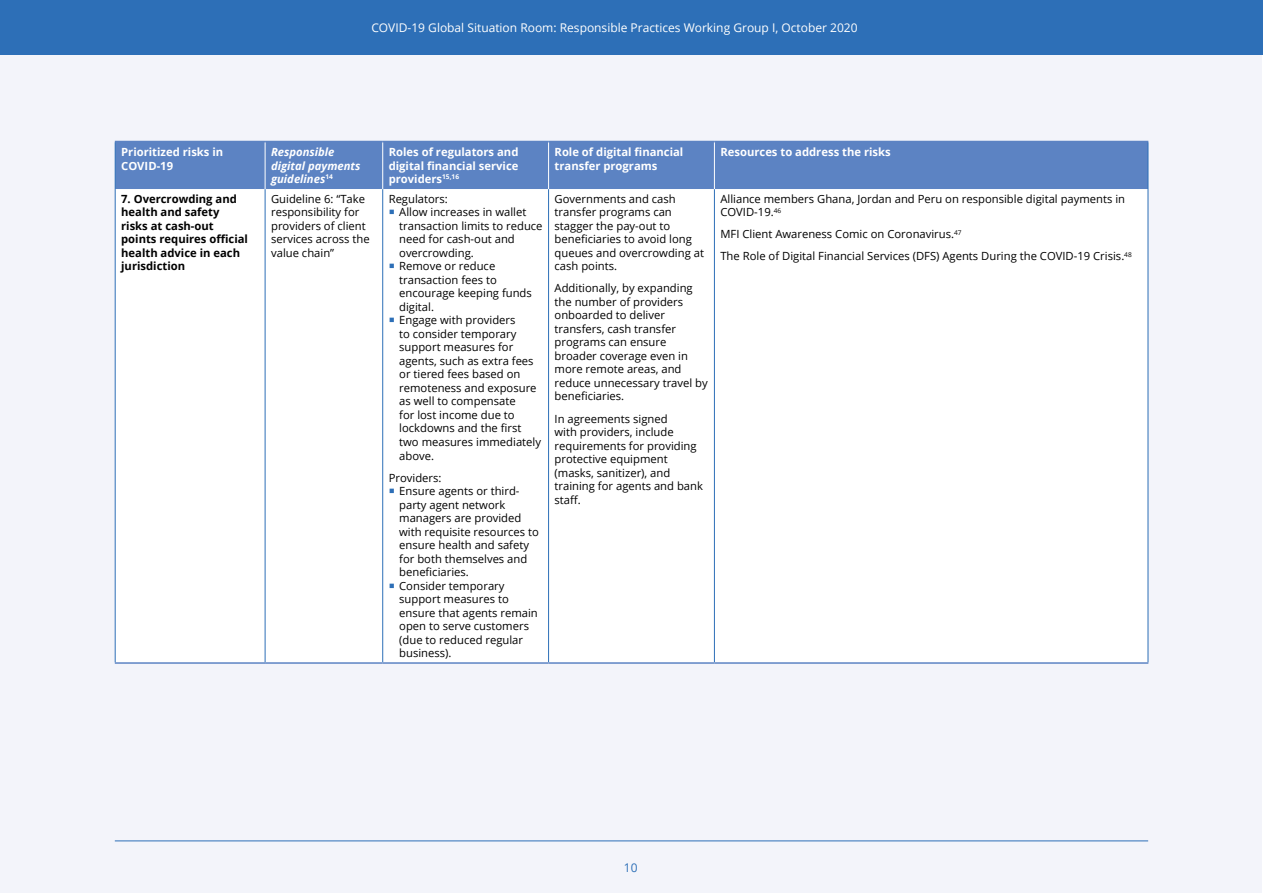
<style>
.page{position:relative;width:1263px;height:893px;background:#fff}
.page>*{position:absolute;margin:0;border:0;box-sizing:border-box;transform-origin:0 0}
.t1{font:12px "Open Sans";color:#fff}
.t2{font:12px "Open Sans";color:#2d6fb7}
.Table_body{font:11.25px/13.5px "Open Sans";color:#000}
.Table_header_text{font:700 11.25px/13.5px "Open Sans";color:#fff}
.Table_body-2{font:700 11.25px/13.5px "Open Sans";color:#000}
.Table_header_text-2{font:italic 700 11.25px/13.5px "Open Sans";color:#fff}
.Table_body__no_space{font:11.25px "Open Sans";color:#000}
</style>
<div class="page">
<div style="left:1px;top:55px;width:1261px;height:838px;background:#f3f4fa"></div>
<div style="left:0;top:0;width:1263px;height:55px;background:#2d6fb7"></div>
<hr style="left:115px;top:840px;width:1033px;height:1px;background:#2d6fb7">
<div style="left:116px;top:142px;width:1031px;height:47px;background:#5c83c3"></div>
<div style="left:116px;top:189px;width:1031px;height:473px;background:#fff"></div>
<hr style="left:265px;top:189px;width:1px;height:473px;background:#2d6fb7">
<hr style="left:382px;top:189px;width:1px;height:473px;background:#2d6fb7">
<hr style="left:548px;top:189px;width:1px;height:473px;background:#2d6fb7">
<hr style="left:714px;top:189px;width:1px;height:473px;background:#2d6fb7">
<hr style="left:115px;top:662px;width:150px;height:2px;background:#5c83c3">
<hr style="left:265px;top:662px;width:118px;height:2px;background:#5c83c3">
<hr style="left:383px;top:662px;width:166px;height:2px;background:#5c83c3">
<hr style="left:549px;top:662px;width:165px;height:2px;background:#5c83c3">
<hr style="left:714px;top:662px;width:434px;height:2px;background:#5c83c3">
<hr style="left:382px;top:142px;width:1px;height:47px;background:#fff">
<hr style="left:548px;top:142px;width:1px;height:47px;background:#fff">
<hr style="left:714px;top:142px;width:1px;height:47px;background:#fff">
<hr style="left:115px;top:189px;width:1px;height:473px;background:#2d6fb7">
<hr style="left:1147px;top:189px;width:1px;height:473px;background:#2d6fb7">
<hr style="left:265px;top:142px;width:1px;height:47px;background:#fff">
<hr style="left:115px;top:141px;width:150px;height:1px;background:#5c83c3">
<hr style="left:265px;top:141px;width:118px;height:1px;background:#5c83c3">
<hr style="left:383px;top:141px;width:166px;height:1px;background:#5c83c3">
<hr style="left:549px;top:141px;width:165px;height:1px;background:#5c83c3">
<hr style="left:714px;top:141px;width:434px;height:1px;background:#5c83c3">
<hr style="left:115px;top:142px;width:1px;height:47px;background:#2d6fb7">
<hr style="left:1147px;top:142px;width:1px;height:47px;background:#2d6fb7">
<svg style="left:390px;top:210px;width:4px;height:5px"></svg>
<svg style="left:390px;top:264px;width:4px;height:5px"></svg>
<svg style="left:390px;top:318px;width:4px;height:5px"></svg>
<svg style="left:390px;top:489px;width:4px;height:4px"></svg>
<svg style="left:390px;top:583px;width:4px;height:5px"></svg>
<p class="t1" style="left:371px;top:19px;width:488px">COVID-19 Global Situation Room: Responsible Practices Working Group I, October 2020</p>
<p class="Table_header_text" style="left:121px;top:145px;width:104px">Prioritized risks in<br>COVID-19</p>
<p class="Table_header_text-2" style="left:271px;top:145px;width:91px">Responsible digital payments guidelines<sup>14</sup></p>
<p class="Table_header_text" style="left:389px;top:145px;width:131px;text-align:justify">Roles of regulators and digital financial service providers<sup>15,16</sup></p>
<p class="Table_header_text" style="left:555px;top:145px;width:130px">Role of digital financial transfer programs</p>
<p class="Table_header_text" style="left:720px;top:145px;width:172px">Resources to address the risks</p>
<p class="Table_body-2" style="left:121px;top:192px;width:128px">7. Overcrowding and health and safety risks at cash-out points requires official health advice in each jurisdiction</p>
<p class="Table_body" style="left:271px;top:192px;width:100px">Guideline 6: “Take responsibility for providers of client services across the value chain”</p>
<p class="Table_body__no_space" style="left:389px;top:191px;width:61px">Regulators:</p>
<p class="Table_body" style="left:555px;top:192px;width:151px">Governments and cash transfer programs can stagger the pay-out to beneficiaries to avoid long queues and overcrowding at cash points.</p>
<p class="Table_body" style="left:555px;top:281px;width:155px">Additionally, by expanding the number of providers onboarded to deliver transfers, cash transfer programs can ensure broader coverage even in more remote areas, and reduce unnecessary travel by beneficiaries.</p>
<p class="Table_body" style="left:555px;top:411px;width:150px">In agreements signed<br>with providers, include requirements for providing protective equipment (masks, sanitizer), and training for agents and bank staff.</p>
<p class="Table_body" style="left:720px;top:192px;width:406px">Alliance members Ghana, Jordan and Peru on responsible digital payments in<br>COVID-19.<sup>46</sup></p>
<p class="Table_body" style="left:720px;top:227px;width:243px">MFI Client Awareness Comic on Coronavirus.<sup>47</sup></p>
<p class="Table_body" style="left:720px;top:249px;width:413px">The Role of Digital Financial Services (DFS) Agents During the COVID-19 Crisis.<sup>48</sup></p>
<p class="Table_body" style="left:399px;top:205px;width:145px">Allow increases in wallet transaction limits to reduce need for cash-out and overcrowding.</p>
<p class="Table_body" style="left:399px;top:259px;width:134px">Remove or reduce transaction fees to encourage keeping funds digital.</p>
<p class="Table_body" style="left:399px;top:313px;width:143px">Engage with providers<br>to consider temporary support measures for agents, such as extra fees or tiered fees based on remoteness and exposure as well to compensate<br>for lost income due to lockdowns and the first two measures immediately above.</p>
<p class="Table_body__no_space" style="left:389px;top:470px;width:54px">Providers:</p>
<p class="Table_body" style="left:399px;top:484px;width:141px">Ensure agents or third&shy;party agent network managers are provided with requisite resources to ensure health and safety for both themselves and beneficiaries.</p>
<p class="Table_body" style="left:399px;top:578px;width:140px">Consider temporary support measures to ensure that agents remain open to serve customers (due to reduced regular business).</p>
<p class="t2" style="left:624px;top:859px;width:15px">10</p>
</div>
